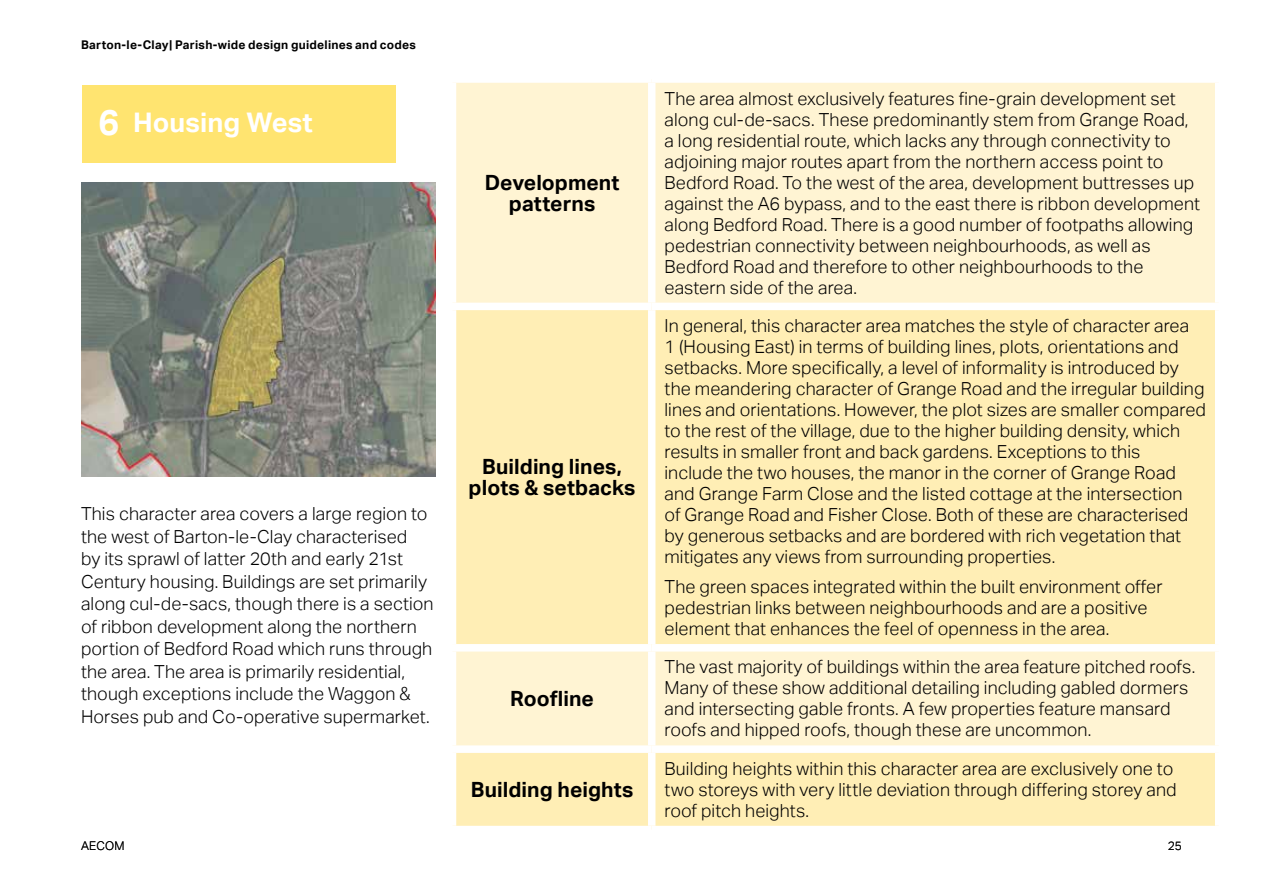
<style>
.page{position:relative;width:1263px;height:893px;background:#fff}
.page>*{position:absolute;margin:0;border:0;box-sizing:border-box;transform-origin:0 0}
.t1{font:700 27px "AECOM Sans";color:#fff}
.t2{font:700 21px/21px "AECOM Sans";letter-spacing:.005em;color:#000;text-align:center}
.t3{font:300 18px/21px "AECOM Sans";letter-spacing:.005em;color:#000}
.t4{font:700 12px "AECOM Sans";letter-spacing:.02em;color:#000}
.t5{font:300 12px "AECOM Sans";letter-spacing:.015em;color:#000}
.s1{font-size:36px}
</style>
<div class="page">
<div style="left:456px;top:83px;width:759px;height:220px;background:#fff4d3"></div>
<svg style="left:456px;top:310px;width:759px;height:516px;background:#ffefbc"></svg>
<div style="left:648px;top:83px;width:7px;height:220px;background:#fff"></div>
<div style="left:648px;top:310px;width:7px;height:334px;background:#fff"></div>
<div style="left:449px;top:644px;width:203px;height:7px;background:#fff"></div>
<div style="left:652px;top:644px;width:570px;height:7px;background:#fff"></div>
<div style="left:648px;top:651px;width:7px;height:94px;background:#fff"></div>
<div style="left:449px;top:745px;width:203px;height:8px;background:#fff"></div>
<div style="left:652px;top:745px;width:570px;height:8px;background:#fff"></div>
<div style="left:648px;top:753px;width:7px;height:73px;background:#fff"></div>
<div style="left:82px;top:86px;width:313px;height:77px;background:#ffe470"></div>
<img style="left:82px;top:182px;width:353px;height:294px">
<p class="t4" style="left:81px;top:38px;width:336px">Barton-le-Clay| Parish-wide design guidelines and codes</p>
<h1 class="t1" style="left:98px;top:107px;width:216px"><span class="s1">6</span> Housing West</h1>
<p class="t3" style="left:81px;top:503px;width:354px;line-height:22.5px">This character area covers a large region to the west of Barton-le-Clay characterised<br>by its sprawl of latter 20th and early 21st Century housing. Buildings are set primarily along cul-de-sacs, though there is a section of ribbon development along the northern portion of Bedford Road which runs through the area. The area is primarily residential, though exceptions include the Waggon &amp; Horses pub and Co-operative supermarket.</p>
<p class="t2" style="left:485px;top:172px;width:136px">Development patterns</p>
<p class="t2" style="left:469px;top:456px;width:168px">Building lines, plots &amp; setbacks</p>
<p class="t2" style="left:510px;top:688px;width:85px">Roofline</p>
<p class="t2" style="left:471px;top:779px;width:164px">Building heights</p>
<p class="t3" style="left:664px;top:88px;width:537px">The area almost exclusively features fine-grain development set along cul-de-sacs. These predominantly stem from Grange Road, a long residential route, which lacks any through connectivity to adjoining major routes apart from the northern access point to Bedford Road. To the west of the area, development buttresses up against the A6 bypass, and to the east there is ribbon development along Bedford Road. There is a good number of footpaths allowing pedestrian connectivity between neighbourhoods, as well as Bedford Road and therefore to other neighbourhoods to the eastern side of the area.</p>
<p class="t3" style="left:664px;top:315px;width:543px">In general, this character area matches the style of character area<br>1 (Housing East) in terms of building lines, plots, orientations and setbacks. More specifically, a level of informality is introduced by the meandering character of Grange Road and the irregular building lines and orientations. However, the plot sizes are smaller compared to the rest of the village, due to the higher building density, which results in smaller front and back gardens. Exceptions to this<br>include the two houses, the manor in the corner of Grange Road and Grange Farm Close and the listed cottage at the intersection<br>of Grange Road and Fisher Close. Both of these are characterised by generous setbacks and are bordered with rich vegetation that mitigates any views from surrounding properties.</p>
<p class="t3" style="left:664px;top:576px;width:499px">The green spaces integrated within the built environment offer pedestrian links between neighbourhoods and are a positive element that enhances the feel of openness in the area.</p>
<p class="t3" style="left:664px;top:657px;width:532px">The vast majority of buildings within the area feature pitched roofs.<br>Many of these show additional detailing including gabled dormers and intersecting gable fronts. A few properties feature mansard roofs and hipped roofs, though these are uncommon.</p>
<p class="t3" style="left:664px;top:758px;width:514px">Building heights within this character area are exclusively one to two storeys with very little deviation through differing storey and roof pitch heights.</p>
<p class="t5" style="left:81px;top:838px;width:45px">AECOM</p>
<p class="t5" style="left:1168px;top:838px;width:16px">25</p>
</div>
